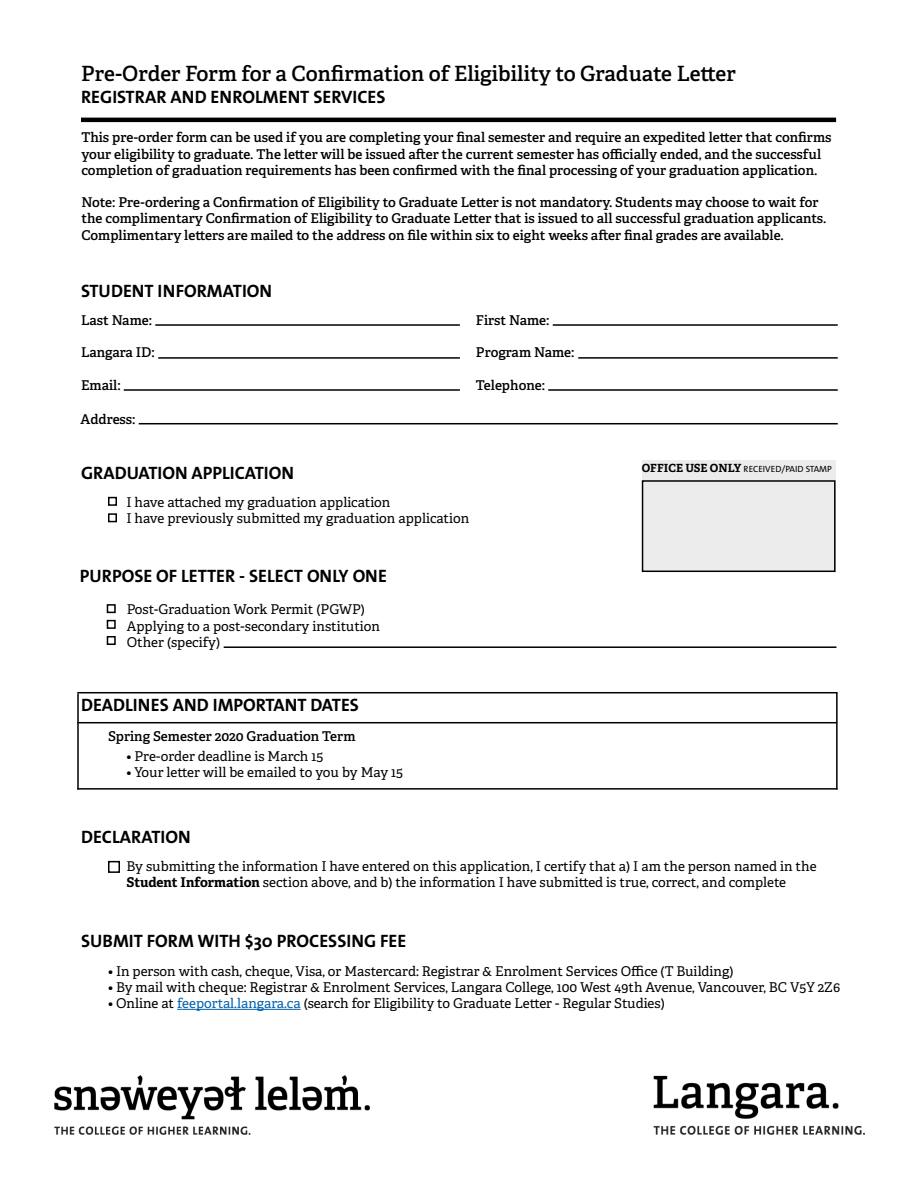
<style>
.page{position:relative;width:918px;height:1188px;background:#fff}
.page>*{position:absolute;margin:0;border:0;box-sizing:border-box;transform-origin:0 0}
.t1{font:600 21px "Adelle";color:#000}
.t2{font:700 18px "The Sans Os F";color:#000}
.t3{font:600 13.5px/16.2px "Adelle";color:#000}
.t4{font:13.5px/16.2px "Adelle";color:#000}
.t5{font:9px "The Sans Os F";color:#000}
.s1{font-family:"Adelle";font-weight:700;font-size:11.25px}
.s2{font-weight:700}
.s3{color:#0061af}
</style>
<div class="page">
<img style="left:54px;top:1076px;width:316px;height:59px">
<img style="left:653px;top:1075px;width:212px;height:60px">
<hr style="left:81px;top:118px;width:755px;height:4px;background:#000">
<hr style="left:177px;top:1009px;width:124px;height:1px;background:#0061af">
<div style="left:108px;top:861px;width:12px;height:12px;border:2px solid #000"></div>
<div style="left:108px;top:497px;width:9px;height:9px;border:2px solid #000"></div>
<div style="left:108px;top:513px;width:9px;height:9px;border:2px solid #000"></div>
<hr style="left:77px;top:693px;width:2px;height:97px;background:#000">
<hr style="left:836px;top:692px;width:2px;height:98px;background:#000">
<hr style="left:77px;top:788px;width:761px;height:2px;background:#000">
<hr style="left:77px;top:722px;width:760px;height:1px;background:#000">
<hr style="left:77px;top:692px;width:760px;height:1px;background:#000">
<hr style="left:155px;top:324px;width:305px;height:2px;background:#000">
<hr style="left:158px;top:357px;width:302px;height:2px;background:#000">
<hr style="left:124px;top:389px;width:336px;height:2px;background:#000">
<hr style="left:553px;top:324px;width:285px;height:2px;background:#000">
<hr style="left:578px;top:357px;width:260px;height:2px;background:#000">
<hr style="left:548px;top:389px;width:290px;height:2px;background:#000">
<hr style="left:139px;top:423px;width:699px;height:1px;background:#000">
<div style="left:642px;top:460px;width:194px;height:112px;background:#ececec"></div>
<div style="left:642px;top:480px;width:194px;height:92px;border:2px solid #000"></div>
<div style="left:107px;top:604px;width:9px;height:9px;border:2px solid #000"></div>
<div style="left:107px;top:620px;width:9px;height:9px;border:2px solid #000"></div>
<div style="left:107px;top:636px;width:9px;height:9px;border:2px solid #000"></div>
<hr style="left:224px;top:646px;width:612px;height:2px;background:#000">
<h1 class="t1" style="left:81px;top:61px;width:656px">Pre-Order Form for a Confirmation of Eligibility to Graduate Letter</h1>
<h2 class="t2" style="left:81px;top:85px;width:306px">REGISTRAR AND ENROLMENT SERVICES</h2>
<p class="t3" style="left:81px;top:130px;width:752px">This pre-order form can be used if you are completing your final semester and require an expedited letter that confirms your eligibility to graduate. The letter will be issued after the current semester has officially ended, and the successful completion of graduation requirements has been confirmed with the final processing of your graduation application.</p>
<p class="t3" style="left:81px;top:195px;width:747px">Note: Pre-ordering a Confirmation of Eligibility to Graduate Letter is not mandatory. Students may choose to wait for the complimentary Confirmation of Eligibility to Graduate Letter that is issued to all successful graduation applicants.<br>Complimentary letters are mailed to the address on file within six to eight weeks after final grades are available.</p>
<h2 class="t2" style="left:81px;top:279px;width:193px">STUDENT INFORMATION</h2>
<p class="t3" style="left:81px;top:312px;width:73px">Last Name:</p>
<p class="t3" style="left:81px;top:345px;width:75px">Langara ID:</p>
<p class="t3" style="left:81px;top:377px;width:41px">Email:</p>
<p class="t3" style="left:81px;top:411px;width:56px">Address:</p>
<h2 class="t2" style="left:81px;top:461px;width:215px">GRADUATION APPLICATION</h2>
<p class="t3" style="left:476px;top:312px;width:75px">First Name:</p>
<p class="t3" style="left:476px;top:345px;width:100px">Program Name:</p>
<p class="t3" style="left:476px;top:377px;width:71px">Telephone:</p>
<p class="t4" style="left:126px;top:494px;width:344px">I have attached my graduation application<br>I have previously submitted my graduation application</p>
<h2 class="t2" style="left:80px;top:564px;width:309px">PURPOSE OF LETTER - SELECT ONLY ONE</h2>
<p class="t4" style="left:127px;top:602px;width:255px">Post-Graduation Work Permit (PGWP)<br>Applying to a post-secondary institution<br>Other (specify)</p>
<h2 class="t2" style="left:81px;top:693px;width:279px">DEADLINES AND IMPORTANT DATES</h2>
<p class="t3" style="left:108px;top:728px;width:249px">Spring Semester 2020 Graduation Term</p>
<p class="t4" style="left:126px;top:748px;width:198px">• Pre-order deadline is March 15</p>
<p class="t4" style="left:126px;top:764px;width:278px">• Your letter will be emailed to you by May 15</p>
<h2 class="t2" style="left:81px;top:825px;width:111px">DECLARATION</h2>
<p class="t5" style="left:642px;top:463px;width:192px"><span class="s1">OFFICE USE ONLY</span> RECEIVED/PAID STAMP</p>
<p class="t4" style="left:126px;top:858px;width:692px">By submitting the information I have entered on this application, I certify that a) I am the person named in the<br><span class="s2">Student Information</span> section above, and b) the information I have submitted is true, correct, and complete</p>
<h2 class="t2" style="left:81px;top:930px;width:327px">SUBMIT FORM WITH $30 PROCESSING FEE</h2>
<p class="t4" style="left:108px;top:963px;width:627px">• In person with cash, cheque, Visa, or Mastercard: Registrar &amp; Enrolment Services Office (T Building)</p>
<p class="t4" style="left:108px;top:979px;width:734px">• By mail with cheque: Registrar &amp; Enrolment Services, Langara College, 100 West 49th Avenue, Vancouver, BC V5Y 2Z6</p>
<p class="t4" style="left:108px;top:995px;width:558px">• Online at <span class="s3">feeportal.langara.ca</span> (search for Eligibility to Graduate Letter - Regular Studies)</p>
</div>
